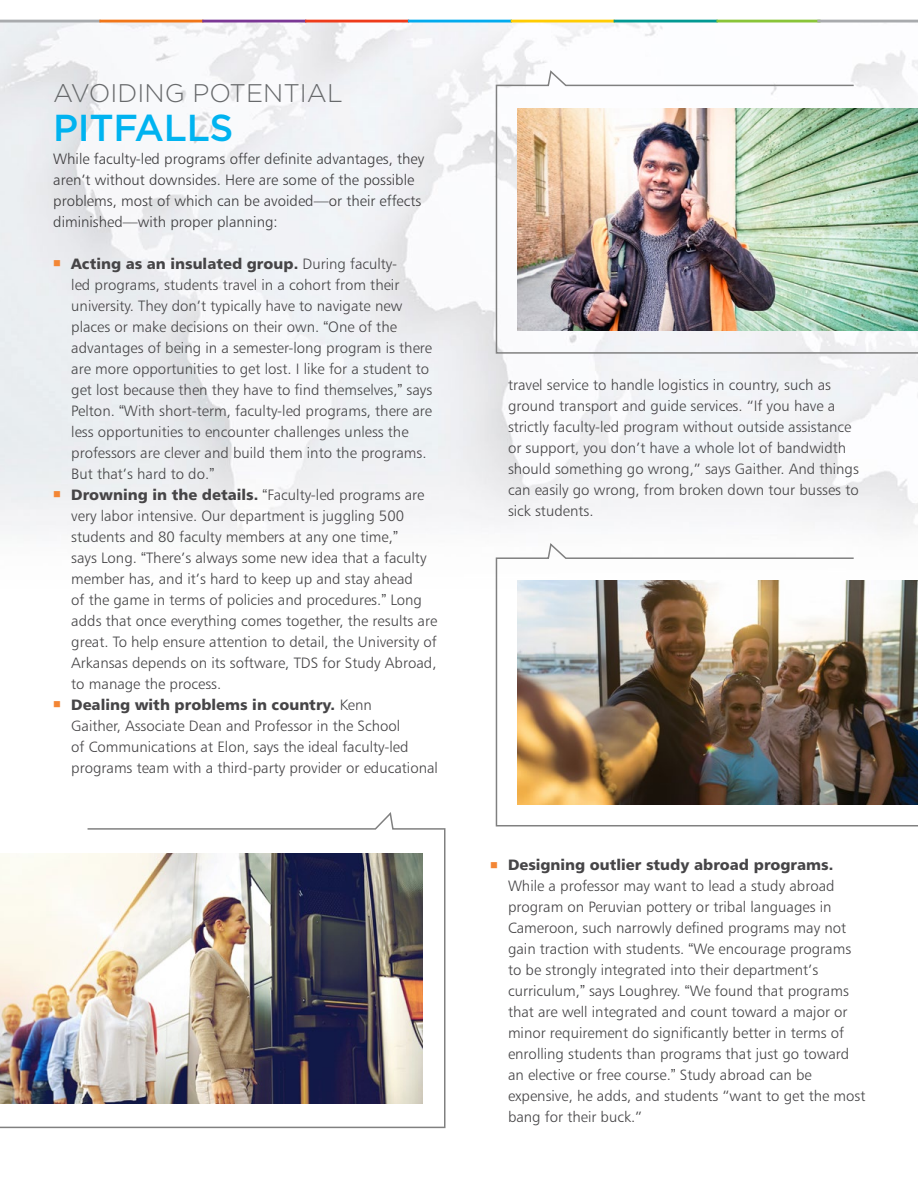
<style>
.page{position:relative;width:918px;height:1188px;background:#fff}
.page>*{position:absolute;margin:0;border:0;box-sizing:border-box;transform-origin:0 0}
.t1{font:500 37.5px "Gotham";letter-spacing:-.01em;color:#00b3f0}
.t2{font:300 25.5px "Gotham";color:#67696b}
.t3{font:15px/21px "Humanist 777 BT Light B";color:#464547}
.t4{font:15px/21px "Humanist 777 BT Light B";color:#3d3c3e}
.t5{font:15px "Humanist 777 BT Black B";color:#464547}
.s1{color:#f38635}
.s2{font-family:"Humanist 777 BT Light B"}
.s3{font-family:"Arial"}
.s4{font-family:"Humanist 777 BT Black B"}
</style>
<div class="page">
<img style="left:0;top:22px;width:918px;height:520px">
<hr style="left:0;top:20px;width:101px;height:2px;background:#a9abae">
<hr style="left:99px;top:20px;width:104px;height:2px;background:#f17619">
<hr style="left:202px;top:20px;width:104px;height:2px;background:#7b3895">
<hr style="left:305px;top:20px;width:104px;height:2px;background:#ee3b1b">
<hr style="left:408px;top:20px;width:104px;height:2px;background:#02abee">
<hr style="left:511px;top:20px;width:104px;height:2px;background:#ffcc03">
<hr style="left:614px;top:20px;width:104px;height:2px;background:#039a93">
<hr style="left:716px;top:20px;width:105px;height:2px;background:#8ac539">
<hr style="left:817px;top:20px;width:101px;height:2px;background:#a9abae">
<img style="left:0;top:812px;width:446px;height:317px">
<img style="left:495px;top:543px;width:423px;height:284px">
<img style="left:495px;top:69px;width:423px;height:285px">
<h2 class="t2" style="left:53px;top:77px;width:291px">AVOIDING POTENTIAL</h2>
<h1 class="t1" style="left:53px;top:103px;width:182px">PITFALLS</h1>
<p class="t4" style="left:53px;top:148px;width:373px">While faculty-led programs offer definite advantages, they aren’t without downsides. Here are some of the possible problems, most of which can be avoided—or their effects diminished—with proper planning:</p>
<p class="t5" style="left:53px;top:254px;width:345px"><span class="s1">■</span> Acting as an insulated group. <span class="s2">During faculty-</span></p>
<p class="t3" style="left:71px;top:274px;width:363px">led programs, students travel in a cohort from their university. They don’t typically have to navigate new places or make decisions on their own. <span class="s3">“</span>One of the advantages of being in a semester-long program is there are more opportunities to get lost. I like for a student to get lost because then they have to find themselves,<span class="s3">”</span> says Pelton. <span class="s3">“</span>With short-term, faculty-led programs, there are less opportunities to encounter challenges unless the professors are clever and build them into the programs.<br>But that’s hard to do.<span class="s3">”</span></p>
<p class="t3" style="left:71px;top:484px;width:368px;text-indent:-18px"><span class="s1">■</span> <span class="s4">Drowning in the details.</span> <span class="s3">“</span>Faculty-led programs are very labor intensive. Our department is juggling 500 students and 80 faculty members at any one time,<span class="s3">”<br></span>says Long. <span class="s3">“</span>There’s always some new idea that a faculty member has, and it’s hard to keep up and stay ahead<br>of the game in terms of policies and procedures.<span class="s3">”</span> Long adds that once everything comes together, the results are great. To help ensure attention to detail, the University of Arkansas depends on its software, TDS for Study Abroad, to manage the process.</p>
<p class="t5" style="left:53px;top:695px;width:320px"><span class="s1">■</span> Dealing with problems in country. <span class="s2">Kenn</span></p>
<p class="t3" style="left:71px;top:715px;width:368px">Gaither, Associate Dean and Professor in the School<br>of Communications at Elon, says the ideal faculty-led programs team with a third-party provider or educational</p>
<p class="t3" style="left:508px;top:374px;width:352px">travel service to handle logistics in country, such as ground transport and guide services. “If you have a strictly faculty-led program without outside assistance or support, you don’t have a whole lot of bandwidth should something go wrong,” says Gaither. And things can easily go wrong, from broken down tour busses to sick students.</p>
<p class="t5" style="left:490px;top:855px;width:345px"><span class="s1">■</span> Designing outlier study abroad programs.</p>
<p class="t3" style="left:508px;top:875px;width:359px">While a professor may want to lead a study abroad program on Peruvian pottery or tribal languages in Cameroon, such narrowly defined programs may not gain traction with students. <span class="s3">“</span>We encourage programs to be strongly integrated into their department’s curriculum,<span class="s3">”</span> says Loughrey. <span class="s3">“</span>We found that programs that are well integrated and count toward a major or minor requirement do significantly better in terms of enrolling students than programs that just go toward an elective or free course.<span class="s3">”</span> Study abroad can be expensive, he adds, and students “want to get the most bang for their buck.”</p>
</div>
